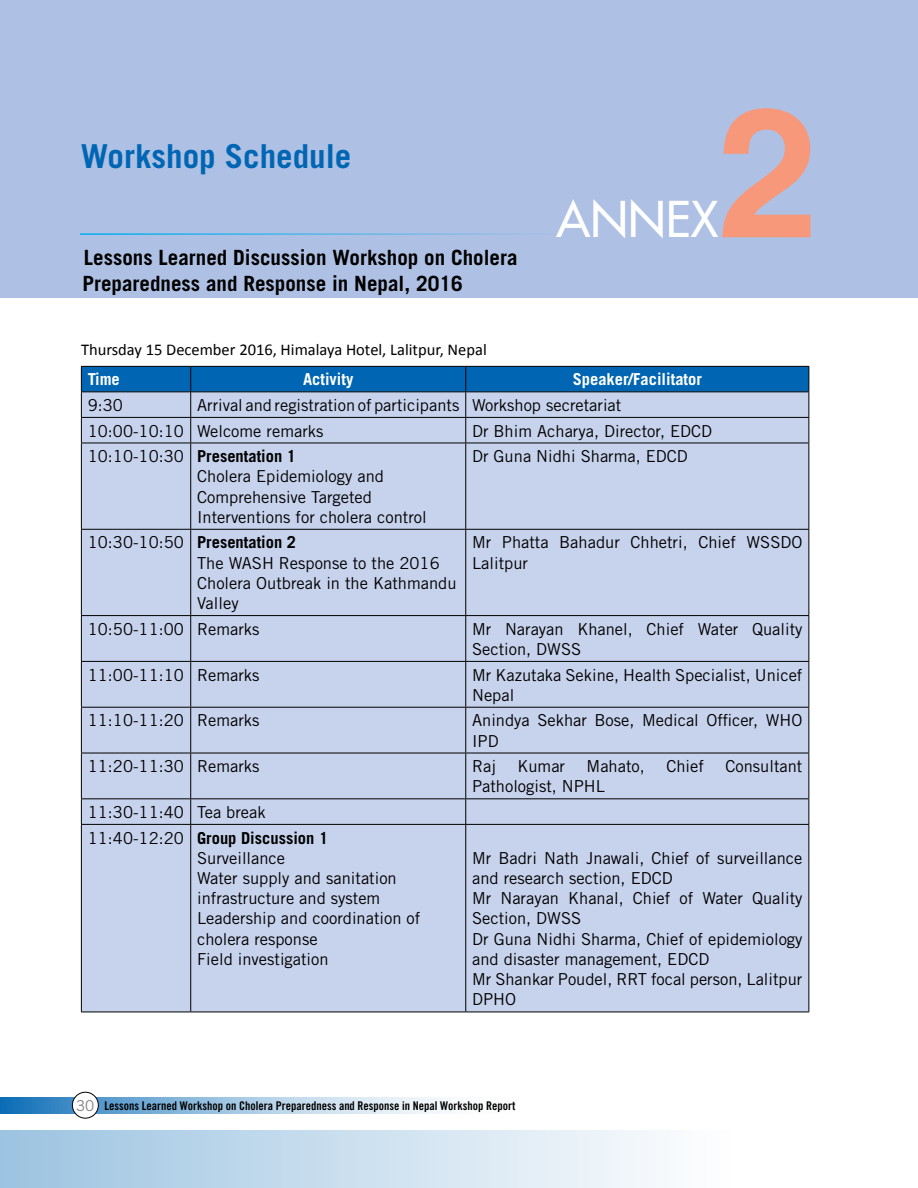
<style>
.page{position:relative;width:918px;height:1188px;background:#fff}
.page>*{position:absolute;margin:0;border:0;box-sizing:border-box;transform-origin:0 0}
.t1{font:700 181.8px "Helvetica";color:#f7987b}
.t2{font:48px "Futura";color:#fff}
.t3{font:700 33px "Trade Gothic";color:#0066b3}
.t4{font:700 21px/25.2px "Trade Gothic";color:#000}
.t5{font:16.5px/20.2px "Trade Gothic";color:#000}
.t6{font:16.5px "Calibri";color:#000}
.t7{font:700 16.5px "Trade Gothic";color:#fff}
.t8{font:12px "Trade Gothic Bold Cond Twenty";color:#000}
.s1{font-weight:700}
.s2{font-family:"Trade Gothic";font-size:15px;color:#808285}
</style>
<div class="page">
<svg style="left:0;top:1097px;width:442px;height:16px;background:#98c0df"></svg>
<div style="left:0;top:1130px;width:918px;height:58px;background:linear-gradient(to right,#a0c5e2,#fff)"></div>
<div style="left:72px;top:1092px;width:26px;height:26px;background:#fff;border-radius:50%"></div>
<div style="left:72px;top:1092px;width:27px;height:27px;border:1px solid #000;border-radius:50%"></div>
<div style="left:0;top:0;width:918px;height:297px;background:#aec0e3"></div>
<div style="left:82px;top:444px;width:726px;height:568px;background:#c7d2ec"></div>
<svg style="left:81px;top:366px;width:728px;height:77px;background:#7da3cc"></svg>
<hr style="left:81px;top:443px;width:110px;height:1px;background:#000">
<hr style="left:81px;top:443px;width:1px;height:86px;background:#000">
<hr style="left:191px;top:443px;width:275px;height:1px;background:#000">
<hr style="left:190px;top:443px;width:1px;height:86px;background:#000">
<hr style="left:466px;top:443px;width:343px;height:1px;background:#000">
<hr style="left:465px;top:443px;width:1px;height:86px;background:#000">
<hr style="left:808px;top:443px;width:1px;height:86px;background:#000">
<hr style="left:81px;top:529px;width:110px;height:1px;background:#000">
<hr style="left:81px;top:530px;width:1px;height:85px;background:#000">
<hr style="left:191px;top:529px;width:275px;height:1px;background:#000">
<hr style="left:190px;top:530px;width:1px;height:85px;background:#000">
<hr style="left:466px;top:529px;width:343px;height:1px;background:#000">
<hr style="left:465px;top:530px;width:1px;height:85px;background:#000">
<hr style="left:808px;top:530px;width:1px;height:85px;background:#000">
<hr style="left:81px;top:615px;width:110px;height:1px;background:#000">
<hr style="left:81px;top:616px;width:1px;height:45px;background:#000">
<hr style="left:191px;top:615px;width:275px;height:1px;background:#000">
<hr style="left:190px;top:616px;width:1px;height:45px;background:#000">
<hr style="left:466px;top:615px;width:343px;height:1px;background:#000">
<hr style="left:465px;top:616px;width:1px;height:45px;background:#000">
<hr style="left:808px;top:616px;width:1px;height:45px;background:#000">
<hr style="left:81px;top:661px;width:110px;height:1px;background:#000">
<hr style="left:81px;top:662px;width:1px;height:45px;background:#000">
<hr style="left:191px;top:661px;width:275px;height:1px;background:#000">
<hr style="left:190px;top:662px;width:1px;height:45px;background:#000">
<hr style="left:466px;top:661px;width:343px;height:1px;background:#000">
<hr style="left:465px;top:662px;width:1px;height:45px;background:#000">
<hr style="left:808px;top:662px;width:1px;height:45px;background:#000">
<hr style="left:81px;top:707px;width:110px;height:1px;background:#000">
<hr style="left:81px;top:708px;width:1px;height:45px;background:#000">
<hr style="left:191px;top:707px;width:275px;height:1px;background:#000">
<hr style="left:190px;top:708px;width:1px;height:45px;background:#000">
<hr style="left:466px;top:707px;width:343px;height:1px;background:#000">
<hr style="left:465px;top:708px;width:1px;height:45px;background:#000">
<hr style="left:808px;top:708px;width:1px;height:45px;background:#000">
<hr style="left:81px;top:753px;width:110px;height:1px;background:#000">
<hr style="left:81px;top:753px;width:1px;height:45px;background:#000">
<hr style="left:191px;top:753px;width:275px;height:1px;background:#000">
<hr style="left:190px;top:753px;width:1px;height:45px;background:#000">
<hr style="left:466px;top:753px;width:343px;height:1px;background:#000">
<hr style="left:465px;top:753px;width:1px;height:45px;background:#000">
<hr style="left:808px;top:753px;width:1px;height:45px;background:#000">
<hr style="left:81px;top:798px;width:110px;height:1px;background:#000">
<svg style="left:81px;top:799px;width:1px;height:25px"></svg>
<hr style="left:191px;top:798px;width:275px;height:1px;background:#000">
<svg style="left:190px;top:799px;width:1px;height:25px"></svg>
<hr style="left:466px;top:798px;width:343px;height:1px;background:#000">
<svg style="left:465px;top:799px;width:1px;height:25px"></svg>
<svg style="left:808px;top:799px;width:1px;height:25px"></svg>
<hr style="left:81px;top:824px;width:110px;height:1px;background:#000">
<hr style="left:81px;top:825px;width:1px;height:187px;background:#000">
<hr style="left:191px;top:824px;width:275px;height:1px;background:#000">
<hr style="left:190px;top:825px;width:1px;height:187px;background:#000">
<hr style="left:466px;top:824px;width:343px;height:1px;background:#000">
<hr style="left:465px;top:825px;width:1px;height:187px;background:#000">
<hr style="left:808px;top:825px;width:1px;height:187px;background:#000">
<hr style="left:81px;top:1012px;width:110px;height:1px;background:#000">
<hr style="left:191px;top:1012px;width:275px;height:1px;background:#000">
<hr style="left:466px;top:1012px;width:343px;height:1px;background:#000">
<hr style="left:80px;top:233px;width:480px;height:2px;background:#00aeef">
<h3 class="t3" style="left:81px;top:135px;width:272px">Workshop Schedule</h3>
<p class="t4" style="left:82px;top:245px;width:437px">Lessons Learned Discussion Workshop on Cholera<br>Preparedness and Response in Nepal, 2016</p>
<h1 class="t1" style="left:718px;top:62px;width:103px">2</h1>
<h2 class="t2" style="left:557px;top:188px;width:163px">ANNEX</h2>
<p class="t6" style="left:81px;top:340px;width:407px">Thursday 15 December 2016, Himalaya Hotel, Lalitpur, Nepal</p>
<p class="t7" style="left:88px;top:369px;width:34px">Time</p>
<p class="t7" style="left:303px;top:369px;width:52px">Activity</p>
<p class="t7" style="left:573px;top:369px;width:131px">Speaker/Facilitator</p>
<p class="t5" style="left:88px;top:395px;width:37px">9:30</p>
<p class="t5" style="left:88px;top:392px;width:535px;line-height:25.5px;text-indent:109px">Arrival and registration of participants Workshop secretariat<br>10:00-10:10 Welcome remarks</p>
<p class="t5" style="left:472px;top:420px;width:242px">Dr Bhim Acharya, Director, EDCD</p>
<p class="t5" style="left:197px;top:446px;width:231px;text-indent:-109px">10:10-10:30 <span class="s1">Presentation 1<br></span>Cholera Epidemiology and<br>Comprehensive Targeted<br>Interventions for cholera control</p>
<p class="t5" style="left:472px;top:446px;width:217px">Dr Guna Nidhi Sharma, EDCD</p>
<p class="t5" style="left:197px;top:532px;width:261px;text-indent:-109px">10:30-10:50 <span class="s1">Presentation 2<br></span>The WASH Response to the 2016<br>Cholera Outbreak in the Kathmandu<br>Valley</p>
<p class="t5" style="left:472px;top:532px;width:332px">Mr Phatta Bahadur Chhetri, Chief WSSDO<br>Lalitpur</p>
<p class="t5" style="left:88px;top:619px;width:173px">10:50-11:00 Remarks</p>
<p class="t5" style="left:472px;top:619px;width:332px">Mr Narayan Khanel, Chief Water Quality<br>Section, DWSS</p>
<p class="t5" style="left:88px;top:664px;width:173px">11:00-11:10 Remarks</p>
<p class="t5" style="left:472px;top:664px;width:332px">Mr Kazutaka Sekine, Health Specialist, Unicef<br>Nepal</p>
<p class="t5" style="left:88px;top:710px;width:173px">11:10-11:20 Remarks</p>
<p class="t5" style="left:472px;top:710px;width:332px">Anindya Sekhar Bose, Medical Officer, WHO<br>IPD</p>
<p class="t5" style="left:88px;top:756px;width:173px">11:20-11:30 Remarks</p>
<p class="t5" style="left:472px;top:756px;width:25px">Raj</p>
<p class="t5" style="left:517px;top:756px;width:49px">Kumar</p>
<p class="t5" style="left:587px;top:756px;width:60px">Mahato,</p>
<p class="t5" style="left:666px;top:756px;width:39px">Chief</p>
<p class="t5" style="left:725px;top:756px;width:79px">Consultant</p>
<p class="t5" style="left:472px;top:776px;width:134px">Pathologist, NPHL</p>
<p class="t5" style="left:88px;top:799px;width:242px;line-height:25.5px">11:30-11:40 Tea break<br>11:40-12:20 <span class="s1">Group Discussion 1</span></p>
<p class="t5" style="left:197px;top:848px;width:225px">Surveillance<br>Water supply and sanitation infrastructure and system<br>Leadership and coordination of cholera response<br>Field investigation</p>
<p class="t5" style="left:472px;top:848px;width:332px">Mr Badri Nath Jnawali, Chief of surveillance and research section, EDCD<br>Mr Narayan Khanal, Chief of Water Quality<br>Section, DWSS<br>Dr Guna Nidhi Sharma, Chief of epidemiology and disaster management, EDCD<br>Mr Shankar Poudel, RRT focal person, Lalitpur<br>DPHO</p>
<p class="t8" style="left:76px;top:1098px;width:441px"><span class="s2">30</span> Lessons Learned Workshop on Cholera Preparedness and Response in Nepal Workshop Report</p>
</div>
